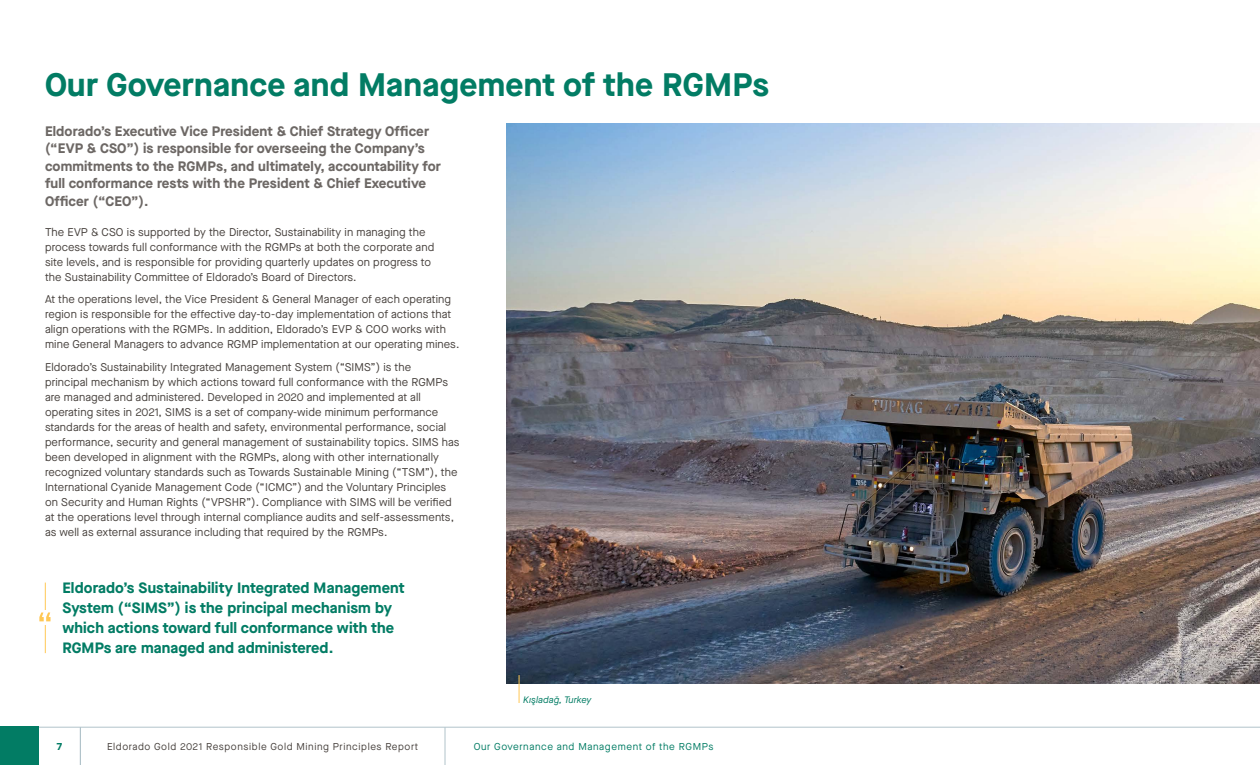
<style>
.page{position:relative;width:1260px;height:765px;background:#fff}
.page>*{position:absolute;margin:0;border:0;box-sizing:border-box;transform-origin:0 0}
.t1{font:700 32.5px "Maison Neue";letter-spacing:.01em;color:#027c64}
.pull_quote{font:700 15px/20px "Maison Neue";letter-spacing:.01em;color:#027c64}
.leadin{font:700 13.75px/17.5px "Maison Neue";letter-spacing:.01em;color:#6d6865}
.Body{font:11.25px/15px "Maison Neue";letter-spacing:.01em;color:#48423e}
.t2{font:10px "Maison Neue";letter-spacing:.06em;color:#48423e}
.t3{font:10px "Maison Neue";letter-spacing:.06em;color:#027c64}
.t4{font:700 10px "Maison Neue";color:#027c64}
.t5{font:italic 9.38px "Maison Neue";letter-spacing:.01em;color:#027c64}
</style>
<div class="page">
<hr style="left:80px;top:727px;width:1px;height:38px;background:#b1c3ca">
<hr style="left:445px;top:727px;width:1px;height:38px;background:#b1c3ca">
<hr style="left:0;top:727px;width:1260px;height:1px;background:#b1c3ca">
<div style="left:0;top:727px;width:38px;height:38px;background:#027c64"></div>
<hr style="left:45px;top:583px;width:1px;height:70px;background:#ffc855">
<div style="left:36px;top:610px;width:20px;height:14px;background:#fff"></div>
<svg style="left:39px;top:613px;width:12px;height:8px"></svg>
<img style="left:507px;top:123px;width:753px;height:561px">
<svg style="left:519px;top:675px;width:1px;height:28px"></svg>
<h1 class="t1" style="left:45px;top:61px;width:725px">Our Governance and Management of the RGMPs</h1>
<p class="leadin" style="left:45px;top:122px;width:398px">Eldorado’s Executive Vice President &amp; Chief Strategy Officer (“EVP &amp; CSO”) is responsible for overseeing the Company’s commitments to the RGMPs, and ultimately, accountability for full conformance rests with the President &amp; Chief Executive Officer (“CEO”).</p>
<p class="Body" style="left:45px;top:224px;width:391px">The EVP &amp; CSO is supported by the Director, Sustainability in managing the process towards full conformance with the RGMPs at both the corporate and site levels, and is responsible for providing quarterly updates on progress to the Sustainability Committee of Eldorado’s Board of Directors.</p>
<p class="Body" style="left:45px;top:292px;width:416px">At the operations level, the Vice President &amp; General Manager of each operating region is responsible for the effective day-to-day implementation of actions that align operations with the RGMPs. In addition, Eldorado’s EVP &amp; COO works with mine General Managers to advance RGMP implementation at our operating mines.</p>
<p class="Body" style="left:45px;top:359px;width:416px">Eldorado’s Sustainability Integrated Management System (“SIMS”) is the<br>principal mechanism by which actions toward full conformance with the RGMPs are managed and administered. Developed in 2020 and implemented at all operating sites in 2021, SIMS is a set of company-wide minimum performance standards for the areas of health and safety, environmental performance, social performance, security and general management of sustainability topics. SIMS has been developed in alignment with the RGMPs, along with other internationally recognized voluntary standards such as Towards Sustainable Mining (“TSM”), the International Cyanide Management Code (“ICMC”) and the Voluntary Principles on Security and Human Rights (“VPSHR”). Compliance with SIMS will be verified at the operations level through internal compliance audits and self-assessments, as well as external assurance including that required by the RGMPs.</p>
<p class="pull_quote" style="left:62px;top:577px;width:344px">Eldorado’s Sustainability Integrated Management System (“SIMS”) is the principal mechanism by which actions toward full conformance with the RGMPs are managed and administered.</p>
<p class="t5" style="left:523px;top:693px;width:70px">Kışladağ, Turkey</p>
<p class="t4" style="left:57px;top:740px;width:7px">7</p>
<p class="t2" style="left:107px;top:740px;width:313px">Eldorado Gold 2021 Responsible Gold Mining Principles Report</p>
<p class="t3" style="left:474px;top:740px;width:241px">Our Governance and Management of the RGMPs</p>
</div>
